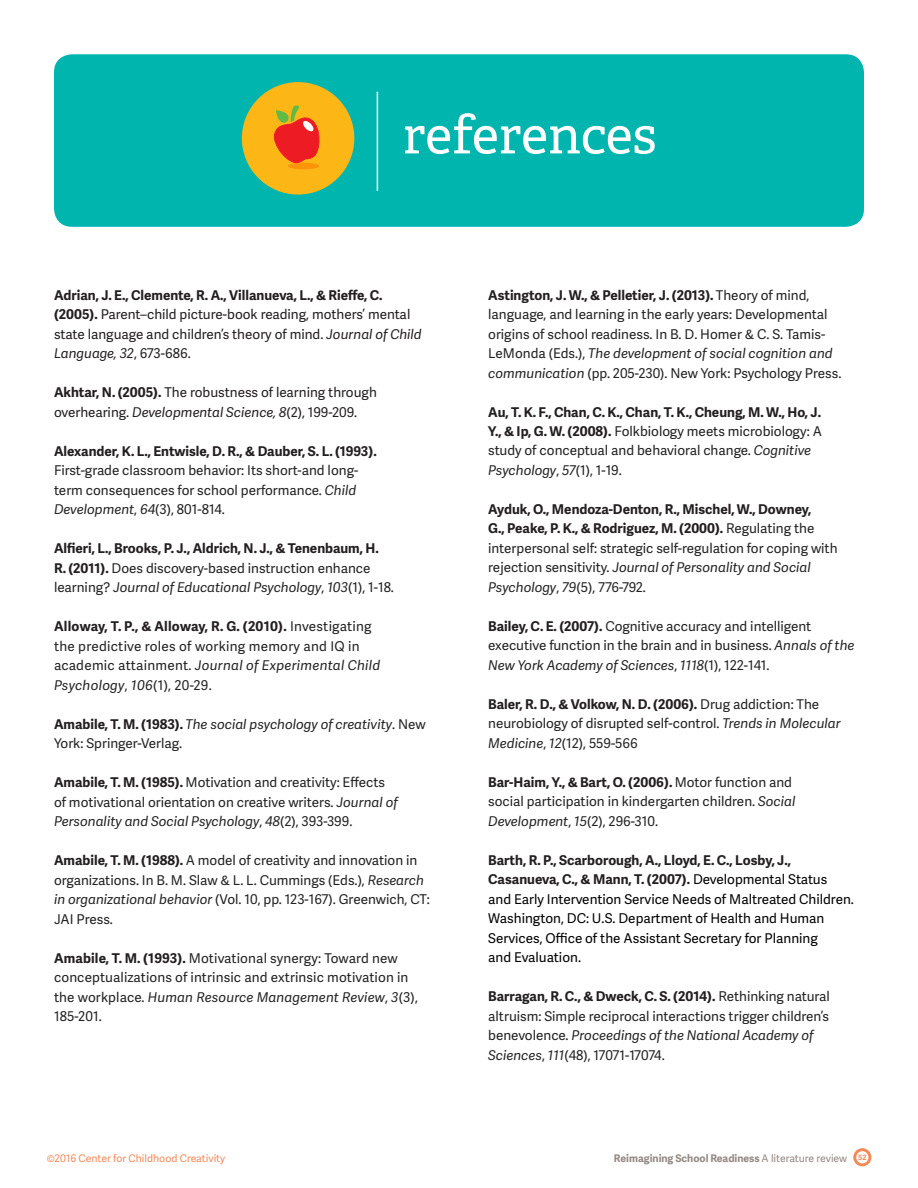
<style>
.page{position:relative;width:918px;height:1188px;background:#fff}
.page>*{position:absolute;margin:0;border:0;box-sizing:border-box;transform-origin:0 0}
.t1{font:52.5px "Adelle PE";letter-spacing:-.005em;color:#fff}
.t2{font:13.5px/19.5px "Adelle Sans";color:#222}
.t3{font:13.5px/19.5px "Adelle Sans";color:#231f20}
.t4{font:13.5px/19.5px "Adelle Sans";color:#000}
.t5{font:700 13.5px/19.5px "Adelle Sans";color:#231f20}
.t6{font:13.5px/19.5px "Adelle Sans";letter-spacing:.02em;color:#222}
.t7{font:italic 13.5px/19.5px "Adelle Sans";color:#222}
.t8{font:700 10.5px "Adelle Sans";color:#948883}
.t9{font:10.5px "Adelle Sans";color:#f28b5a}
.s1{font-weight:700}
.s2{font-style:italic}
.s3{font-weight:400;color:#222}
.s4{font-weight:400;font-style:italic;color:#222}
.s5{font-weight:700;color:#231f20}
.s6{font-weight:700;font-style:normal;color:#231f20}
.s7{font-style:normal}
.s8{font-weight:400}
</style>
<div class="page">
<div style="left:853px;top:1148px;width:18px;height:18px;border:3px solid #f28b5a;border-radius:50%"></div>
<div style="left:54px;top:54px;width:810px;height:173px;background:#00b5ae;border-radius:18px"></div>
<hr style="left:377px;top:92px;width:1px;height:99px;background:#fff">
<div style="left:242px;top:82px;width:112px;height:113px;background:#fcb615;border-radius:50%"></div>
<div style="left:288px;top:163px;width:31px;height:6px;background:#fa9408;border-radius:50%"></div>
<svg style="left:274px;top:105px;width:46px;height:59px"></svg>
<h1 class="t1" style="left:403px;top:96px;width:255px">references</h1>
<p class="t3" style="left:54px;top:285px;width:369px"><span class="s1">Adrian, J. E., Clemente, R. A., Villanueva, L., &amp; Rieffe, C. (2005).</span> Parent–child picture-book reading, mothers’ mental state language and children’s theory of mind. <span class="s2">Journal of Child Language, 32</span>, 673-686.</p>
<p class="t3" style="left:54px;top:382px;width:324px"><span class="s1">Akhtar, N. (2005).</span> The robustness of learning through overhearing. <span class="s2">Developmental Science, 8</span>(2), 199-209.</p>
<p class="t5" style="left:54px;top:440px;width:324px">Alexander, K. L., Entwisle, D. R., &amp; Dauber, S. L. (1993).</p>
<p class="t2" style="left:54px;top:460px;width:306px">First-grade classroom behavior: Its short-and long&shy;term consequences for school performance. <span class="s2">Child<br>Development</span>, <span class="s2">64</span>(3), 801-814.</p>
<p class="t5" style="left:54px;top:538px;width:342px">Alfieri, L., Brooks, P. J., Aldrich, N. J., &amp; Tenenbaum, H.<br>R. (2011). <span class="s3">Does discovery-based instruction enhance learning?</span> <span class="s4">Journal of Educational Psychology</span><span class="s3">,</span> <span class="s4">103</span><span class="s3">(1), 1-18.</span></p>
<p class="t6" style="left:54px;top:616px;width:328px"><span class="s5">Alloway, T. P., &amp; Alloway, R. G. (2010).</span> Investigating the predictive roles of working memory and IQ in academic attainment. <span class="s2">Journal of Experimental Child Psychology</span>, <span class="s2">106</span>(1), 20-29.</p>
<p class="t7" style="left:54px;top:714px;width:373px"><span class="s6">Amabile, T. M. (1983).</span> The social psychology of creativity<span class="s7">. New<br>York: Springer-Verlag.</span></p>
<p class="t2" style="left:54px;top:772px;width:345px"><span class="s5">Amabile, T. M. (1985).</span> Motivation and creativity: Effects of motivational orientation on creative writers. <span class="s2">Journal of<br>Personality and Social Psychology</span>, <span class="s2">48</span>(2), 393-399.</p>
<p class="t2" style="left:54px;top:850px;width:377px"><span class="s5">Amabile, T. M. (1988).</span> A model of creativity and innovation in organizations. In B. M. Slaw &amp; L. L. Cummings (Eds.), <span class="s2">Research in organizational behavior</span> (Vol. 10, pp. 123-167). Greenwich, CT:<br>JAI Press.</p>
<p class="t2" style="left:54px;top:948px;width:365px"><span class="s5">Amabile, T. M. (1993).</span> Motivational synergy: Toward new conceptualizations of intrinsic and extrinsic motivation in the workplace. <span class="s2">Human Resource Management Review</span>, <span class="s2">3</span>(3), 185-201.</p>
<p class="t2" style="left:488px;top:285px;width:355px"><span class="s5">Astington, J. W., &amp; Pelletier, J. (2013).</span> Theory of mind, language, and learning in the early years: Developmental origins of school readiness. In B. D. Homer &amp; C. S. Tamis-LeMonda (Eds.), <span class="s2">The development of social cognition and communication</span> (pp. 205-230). New York: Psychology Press.</p>
<p class="t2" style="left:488px;top:402px;width:335px"><span class="s5">Au, T. K. F., Chan, C. K., Chan, T. K., Cheung, M. W., Ho, J.<br>Y., &amp; Ip, G. W. (2008).</span> Folkbiology meets microbiology: A study of conceptual and behavioral change. <span class="s2">Cognitive Psychology</span>, <span class="s2">57</span>(1), 1-19.</p>
<p class="t2" style="left:488px;top:499px;width:351px"><span class="s5">Ayduk, O., Mendoza-Denton, R., Mischel, W., Downey,<br>G., Peake, P. K., &amp; Rodriguez, M. (2000).</span> Regulating the interpersonal self: strategic self-regulation for coping with rejection sensitivity. <span class="s2">Journal of Personality and Social Psychology</span>, <span class="s2">79</span>(5), 776-792.</p>
<p class="t2" style="left:488px;top:616px;width:368px"><span class="s5">Bailey, C. E. (2007).</span> Cognitive accuracy and intelligent executive function in the brain and in business. <span class="s2">Annals of the<br>New York Academy of Sciences</span>, <span class="s2">1118</span>(1), 122-141.</p>
<p class="t2" style="left:488px;top:694px;width:354px"><span class="s5">Baler, R. D., &amp; Volkow, N. D. (2006).</span> Drug addiction: The neurobiology of disrupted self-control. <span class="s2">Trends in Molecular<br>Medicine</span>, <span class="s2">12</span>(12), 559-566</p>
<p class="t2" style="left:488px;top:772px;width:309px"><span class="s5">Bar-Haim, Y., &amp; Bart, O. (2006).</span> Motor function and social participation in kindergarten children. <span class="s2">Social<br>Development</span>, <span class="s2">15</span>(2), 296-310.</p>
<p class="t4" style="left:488px;top:850px;width:367px"><span class="s5">Barth, R. P., Scarborough, A., Lloyd, E. C., Losby, J., Casanueva, C., &amp; Mann, T. (2007).</span> Developmental Status<br>and Early Intervention Service Needs of Maltreated Children.<br>Washington, DC: U.S. Department of Health and Human Services, Office of the Assistant Secretary for Planning<br>and Evaluation.</p>
<p class="t2" style="left:488px;top:986px;width:343px"><span class="s5">Barragan, R. C., &amp; Dweck, C. S. (2014).</span> Rethinking natural altruism: Simple reciprocal interactions trigger children’s benevolence. <span class="s2">Proceedings of the National Academy of Sciences</span>, <span class="s2">111</span>(48), 17071-17074.</p>
<p class="t9" style="left:47px;top:1151px;width:180px">©2016 Center for Childhood Creativity</p>
<p class="t8" style="left:614px;top:1151px;width:254px">Reimagining School Readiness <span class="s8">A literature review</span> <sup>52</sup></p>
</div>
